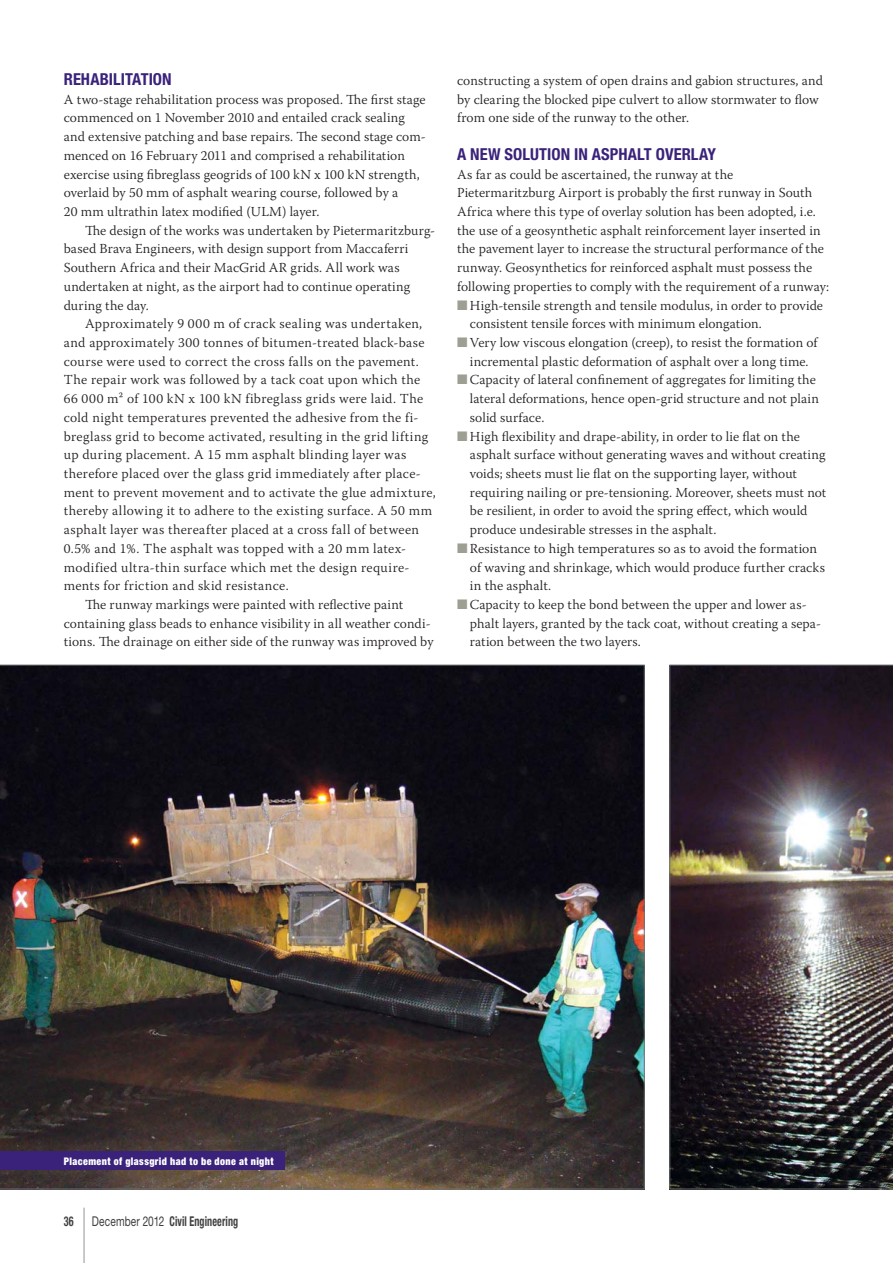
<style>
.page{position:relative;width:893px;height:1263px;background:#fff}
.page>*{position:absolute;margin:0;border:0;box-sizing:border-box;transform-origin:0 0}
.t1{font:700 condensed 16.5px "Helvetica Neue";letter-spacing:.005em;color:#3a227b}
.t2{font:300 13.65px/18.8px "Warnock Pro";letter-spacing:.015em;color:#231f20}
.t3{font:700 condensed 13.5px "Helvetica Neue";letter-spacing:.01em;color:#404041;scale:.75 1}
.t4{font:900 condensed 10.5px "Helvetica Neue";letter-spacing:.04em;color:#fff;scale:.95 1}
.s1{color:#9e9e93}
.s2{font-weight:400;font-stretch:normal}
</style>
<div class="page">
<hr style="left:84px;top:1208px;width:1px;height:55px;background:#939598">
<img style="left:0;top:665px;width:645px;height:524px">
<img style="left:669px;top:665px;width:224px;height:524px">
<div style="left:0;top:1151px;width:285px;height:19px;background:#3a227b"></div>
<p class="t1" style="left:64px;top:73px;width:109px">REHABILITATION</p>
<p class="t2" style="left:64px;top:91px;width:363px">A two-stage rehabilitation process was proposed. The first stage</p>
<p class="t2" style="left:64px;top:110px;width:343px">commenced on 1 November 2010 and entailed crack sealing</p>
<p class="t2" style="left:64px;top:129px;width:363px">and extensive patching and base repairs. The second stage com-</p>
<p class="t2" style="left:64px;top:147px;width:343px">menced on 16 February 2011 and comprised a rehabilitation</p>
<p class="t2" style="left:64px;top:166px;width:357px">exercise using fibreglass geogrids of 100 kN x 100 kN strength,</p>
<p class="t2" style="left:64px;top:185px;width:336px">overlaid by 50 mm of asphalt wearing course, followed by a</p>
<p class="t2" style="left:64px;top:203px;width:257px">20 mm ultrathin latex modified (ULM) layer.</p>
<p class="t2" style="left:85px;top:222px;width:352px">The design of the works was undertaken by Pietermaritzburg-</p>
<p class="t2" style="left:64px;top:241px;width:346px">based Brava Engineers, with design support from Maccaferri</p>
<p class="t2" style="left:64px;top:260px;width:337px">Southern Africa and their MacGrid AR grids. All work was</p>
<p class="t2" style="left:64px;top:278px;width:348px">undertaken at night, as the airport had to continue operating</p>
<p class="t2" style="left:64px;top:297px;width:87px">during the day.</p>
<p class="t2" style="left:85px;top:316px;width:339px">Approximately 9 000 m of crack sealing was undertaken,</p>
<p class="t2" style="left:64px;top:334px;width:362px">and approximately 300 tonnes of bitumen-treated black-base</p>
<p class="t2" style="left:64px;top:353px;width:357px">course were used to correct the cross falls on the pavement.</p>
<p class="t2" style="left:64px;top:372px;width:358px">The repair work was followed by a tack coat upon which the</p>
<p class="t2" style="left:64px;top:391px;width:361px">66 000 m² of 100 kN x 100 kN fibreglass grids were laid. The</p>
<p class="t2" style="left:64px;top:409px;width:356px">cold night temperatures prevented the adhesive from the fi-</p>
<p class="t2" style="left:64px;top:428px;width:366px">breglass grid to become activated, resulting in the grid lifting</p>
<p class="t2" style="left:64px;top:447px;width:344px">up during placement. A 15 mm asphalt blinding layer was</p>
<p class="t2" style="left:64px;top:465px;width:358px">therefore placed over the glass grid immediately after place-</p>
<p class="t2" style="left:64px;top:484px;width:374px">ment to prevent movement and to activate the glue admixture,</p>
<p class="t2" style="left:64px;top:503px;width:370px">thereby allowing it to adhere to the existing surface. A 50 mm</p>
<p class="t2" style="left:64px;top:522px;width:357px">asphalt layer was thereafter placed at a cross fall of between</p>
<p class="t2" style="left:64px;top:540px;width:344px">0.5% and 1%. The asphalt was topped with a 20 mm latex-</p>
<p class="t2" style="left:64px;top:559px;width:347px">modified ultra-thin surface which met the design require-</p>
<p class="t2" style="left:64px;top:578px;width:226px">ments for friction and skid resistance.</p>
<p class="t2" style="left:85px;top:596px;width:320px">The runway markings were painted with reflective paint</p>
<p class="t2" style="left:64px;top:615px;width:368px">containing glass beads to enhance visibility in all weather condi-</p>
<p class="t2" style="left:64px;top:634px;width:371px">tions. The drainage on either side of the runway was improved by</p>
<p class="t2" style="left:457px;top:73px;width:367px">constructing a system of open drains and gabion structures, and by clearing the blocked pipe culvert to allow stormwater to flow from one side of the runway to the other.</p>
<p class="t1" style="left:457px;top:148px;width:260px">A NEW SOLUTION IN ASPHALT OVERLAY</p>
<p class="t2" style="left:457px;top:166px;width:373px">As far as could be ascertained, the runway at the Pietermaritzburg Airport is probably the first runway in South Africa where this type of overlay solution has been adopted, i.e. the use of a geosynthetic asphalt reinforcement layer inserted in the pavement layer to increase the structural performance of the runway. Geosynthetics for reinforced asphalt must possess the following properties to comply with the requirement of a runway:</p>
<p class="t2" style="left:470px;top:297px;width:355px;text-indent:-13px"><span class="s1">■</span> High-tensile strength and tensile modulus, in order to provide consistent tensile forces with minimum elongation.</p>
<p class="t2" style="left:457px;top:334px;width:362px;text-align:center"><span class="s1">■</span> Very low viscous elongation (creep), to resist the formation of incremental plastic deformation of asphalt over a long time.</p>
<p class="t2" style="left:470px;top:372px;width:351px;text-indent:-13px"><span class="s1">■</span> Capacity of lateral confinement of aggregates for limiting the lateral deformations, hence open-grid structure and not plain solid surface.</p>
<p class="t2" style="left:470px;top:428px;width:358px;text-indent:-13px"><span class="s1">■</span> High flexibility and drape-ability, in order to lie flat on the asphalt surface without generating waves and without creating voids; sheets must lie flat on the supporting layer, without requiring nailing or pre-tensioning. Moreover, sheets must not be resilient, in order to avoid the spring effect, which would produce undesirable stresses in the asphalt.</p>
<p class="t2" style="left:470px;top:540px;width:357px;text-indent:-13px"><span class="s1">■</span> Resistance to high temperatures so as to avoid the formation of waving and shrinkage, which would produce further cracks in the asphalt.</p>
<p class="t2" style="left:470px;top:596px;width:353px;text-indent:-13px"><span class="s1">■</span> Capacity to keep the bond between the upper and lower as&shy;phalt layers, granted by the tack coat, without creating a sepa&shy;ration between the two layers.</p>
<p class="t4" style="left:64px;top:1158px;width:222px">Placement of glassgrid had to be done at night</p>
<p class="t3" style="left:64px;top:1217px;width:15px">36</p>
<p class="t3" style="left:92px;top:1217px;width:196px"><span class="s2">December 2012</span> Civil Engineering</p>
</div>
